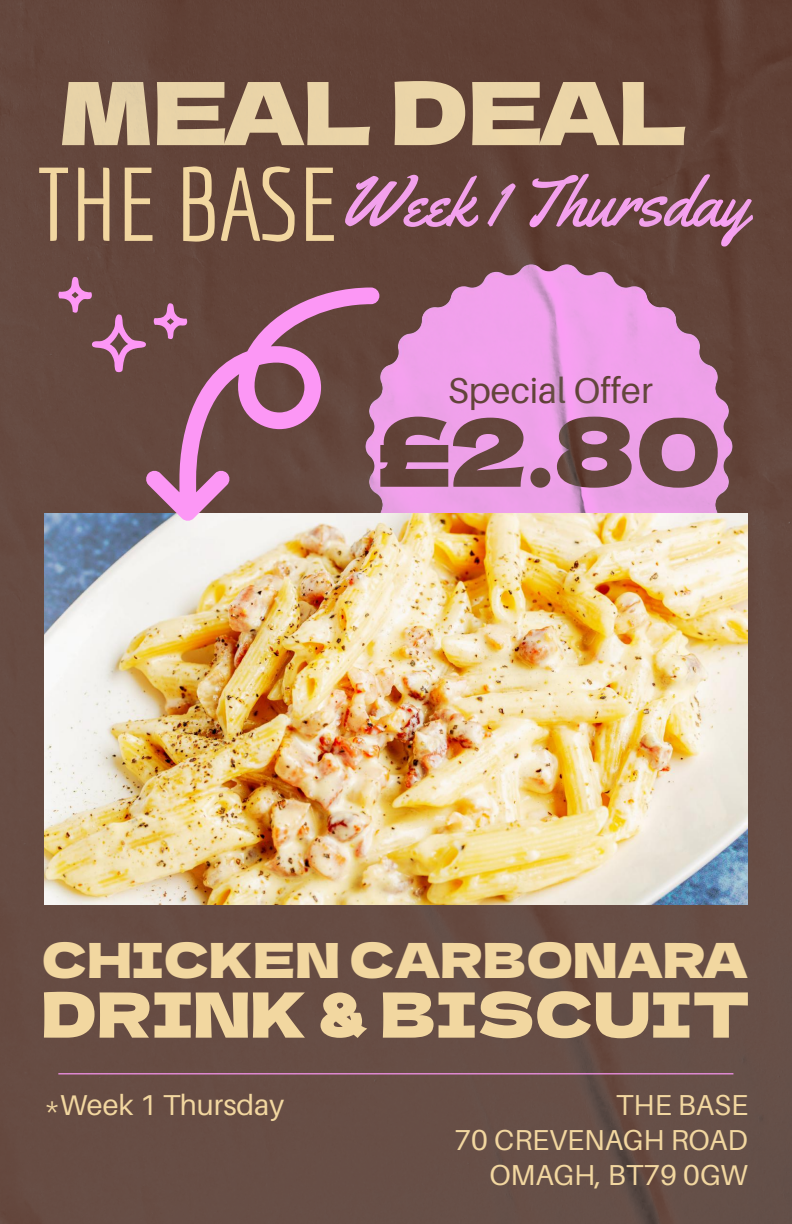
<style>
.page{position:relative;width:792px;height:1224px;background:#fff}
.page>*{position:absolute;margin:0;border:0;box-sizing:border-box;transform-origin:0 0}
.t1{font:101.8px "Economica";color:#f2d7a0}
.t2{font:93.9px "Dela Gothic One";color:#482215}
.t3{font:86.9px "Dela Gothic One";letter-spacing:-.02em;color:#f2d7a0}
.t4{font:70.1px "Yellowtail";color:#fc97f5}
.t5{font:62.3px "Dela Gothic One";color:#f2d7a0}
.t6{font:48.3px "Dela Gothic One";color:#f2d7a0}
.t7{font:35.9px "Aileron";color:#482215}
.t8{font:28.9px/34.6px "Aileron";color:#f2d7a0;text-align:right}
.t9{font:28.8px "Aileron";color:#f2d7a0}
</style>
<div class="page">
<img style="left:0;top:0;width:792px;height:1224px">
<img style="left:44px;top:514px;width:704px;height:390px">
<svg style="left:145px;top:288px;width:234px;height:234px;background:#875d69"></svg>
<svg style="left:58px;top:277px;width:129px;height:95px;background:#795257"></svg>
<hr style="left:58px;top:1073px;width:675px;height:1px;background:#fc97f5">
<h3 class="t3" style="left:58px;top:45px;width:632px">MEAL DEAL</h3>
<h3 class="t4" style="left:340px;top:157px;width:410px">Week 1 Thursday</h3>
<h1 class="t1" style="left:37px;top:147px;width:302px">THE BASE</h1>
<p class="t7" style="left:448px;top:370px;width:206px">Special Offer</p>
<h2 class="t2" style="left:379px;top:379px;width:344px">£2.80</h2>
<h3 class="t6" style="left:42px;top:922px;width:708px">CHICKEN CARBONARA</h3>
<h3 class="t5" style="left:41px;top:966px;width:710px">DRINK &amp; BISCUIT</h3>
<p class="t9" style="left:44px;top:1090px;width:242px">*Week 1 Thursday</p>
<p class="t8" style="left:455px;top:1088px;width:295px">THE BASE<br>70 CREVENAGH ROAD<br>OMAGH, BT79 0GW</p>
</div>
